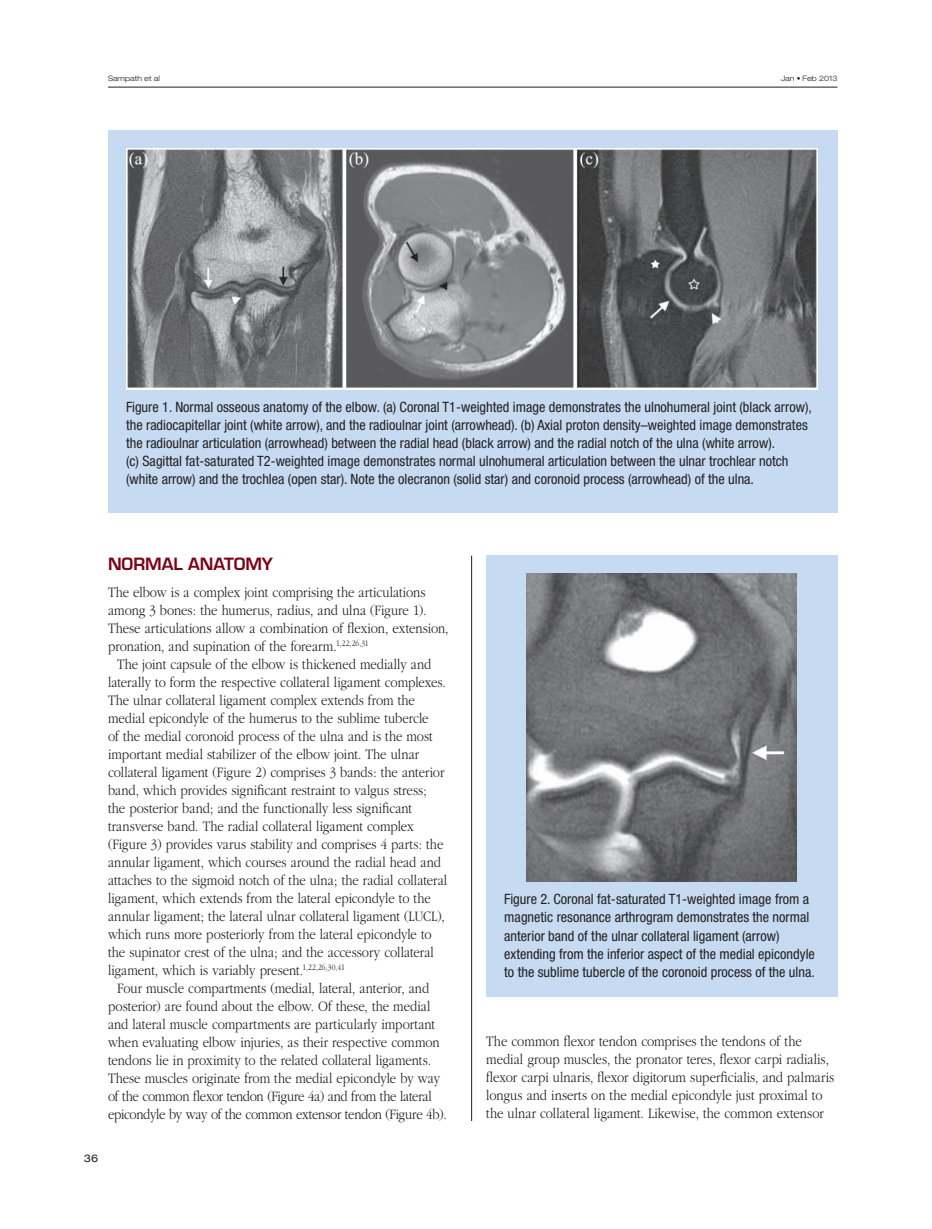
<style>
.page{position:relative;width:932px;height:1229px;background:#fff}
.page>*{position:absolute;margin:0;border:0;box-sizing:border-box;transform-origin:0 0}
.t1{font:600 16.5px "Eurostile";letter-spacing:-.005em;color:#7d0216}
.t2{font:300 15px/18px "Garamond";color:#231f20;scale:.85 1}
.t3{font:300 15px "Garamond";letter-spacing:-.025em;color:#231f20;scale:.85 1}
.t4{font:condensed 14.25px/18px "Helvetica Neue";color:#231f20}
.t5{font:expanded 10.5px "Helvetica Neue";color:#231f20}
.t6{font:300 expanded 7.5px "Helvetica Neue";color:#231f20}
</style>
<div class="page">
<hr style="left:108px;top:87px;width:729px;height:1px;background:#231f20">
<hr style="left:471px;top:555px;width:1px;height:566px;background:#231f20">
<div style="left:108px;top:130px;width:729px;height:383px;background:#c6dbf1"></div>
<img style="left:126px;top:148px;width:691px;height:241px">
<div style="left:486px;top:555px;width:351px;height:442px;background:#c6dbf1"></div>
<img style="left:526px;top:573px;width:270px;height:309px">
<p class="t6" style="left:108px;top:74px;width:53px">Sampath et al</p>
<p class="t6" style="left:781px;top:74px;width:58px">Jan • Feb 2013</p>
<p class="t4" style="left:126px;top:398px;width:687px">Figure 1. Normal osseous anatomy of the elbow. (a) Coronal T1-weighted image demonstrates the ulnohumeral joint (black arrow), the radiocapitellar joint (white arrow), and the radioulnar joint (arrowhead). (b) Axial proton density–weighted image demonstrates the radioulnar articulation (arrowhead) between the radial head (black arrow) and the radial notch of the ulna (white arrow).<br>(c) Sagittal fat-saturated T2-weighted image demonstrates normal ulnohumeral articulation between the ulnar trochlear notch (white arrow) and the trochlea (open star). Note the olecranon (solid star) and coronoid process (arrowhead) of the ulna.</p>
<p class="t1" style="left:108px;top:553px;width:166px">NORMAL ANATOMY</p>
<p class="t2" style="left:108px;top:583px;width:375px">The elbow is a complex joint comprising the articulations</p>
<p class="t2" style="left:108px;top:601px;width:376px">among 3 bones: the humerus, radius, and ulna (Figure 1).</p>
<p class="t2" style="left:108px;top:619px;width:402px">These articulations allow a combination of flexion, extension,</p>
<p class="t2" style="left:108px;top:637px;width:308px">pronation, and supination of the forearm.<sup>1,22,26,31</sup></p>
<p class="t2" style="left:117px;top:655px;width:371px">The joint capsule of the elbow is thickened medially and</p>
<p class="t2" style="left:108px;top:673px;width:399px">laterally to form the respective collateral ligament complexes.</p>
<p class="t2" style="left:108px;top:691px;width:362px">The ulnar collateral ligament complex extends from the</p>
<p class="t2" style="left:108px;top:709px;width:378px">medial epicondyle of the humerus to the sublime tubercle</p>
<p class="t2" style="left:108px;top:727px;width:383px">of the medial coronoid process of the ulna and is the most</p>
<p class="t2" style="left:108px;top:745px;width:367px">important medial stabilizer of the elbow joint. The ulnar</p>
<p class="t2" style="left:108px;top:763px;width:397px">collateral ligament (Figure 2) comprises 3 bands: the anterior</p>
<p class="t2" style="left:108px;top:781px;width:376px">band, which provides significant restraint to valgus stress;</p>
<p class="t2" style="left:108px;top:799px;width:359px">the posterior band; and the functionally less significant</p>
<p class="t2" style="left:108px;top:817px;width:361px">transverse band. The radial collateral ligament complex</p>
<p class="t2" style="left:108px;top:835px;width:396px">(Figure 3) provides varus stability and comprises 4 parts: the</p>
<p class="t2" style="left:108px;top:853px;width:393px">annular ligament, which courses around the radial head and</p>
<p class="t2" style="left:108px;top:871px;width:400px">attaches to the sigmoid notch of the ulna; the radial collateral</p>
<p class="t2" style="left:108px;top:889px;width:381px">ligament, which extends from the lateral epicondyle to the</p>
<p class="t2" style="left:108px;top:907px;width:397px">annular ligament; the lateral ulnar collateral ligament (LUCL),</p>
<p class="t2" style="left:108px;top:925px;width:382px">which runs more posteriorly from the lateral epicondyle to</p>
<p class="t2" style="left:108px;top:943px;width:385px">the supinator crest of the ulna; and the accessory collateral</p>
<p class="t2" style="left:108px;top:961px;width:280px">ligament, which is variably present.<sup>1,22,26,30,41</sup></p>
<p class="t2" style="left:117px;top:979px;width:368px">Four muscle compartments (medial, lateral, anterior, and</p>
<p class="t2" style="left:108px;top:997px;width:380px">posterior) are found about the elbow. Of these, the medial</p>
<p class="t2" style="left:108px;top:1015px;width:386px">and lateral muscle compartments are particularly important</p>
<p class="t2" style="left:108px;top:1033px;width:392px">when evaluating elbow injuries, as their respective common</p>
<p class="t2" style="left:108px;top:1051px;width:381px">tendons lie in proximity to the related collateral ligaments.</p>
<p class="t2" style="left:108px;top:1069px;width:392px">These muscles originate from the medial epicondyle by way</p>
<p class="t3" style="left:108px;top:1088px;width:382px">of the common flexor tendon (Figure 4a) and from the lateral</p>
<p class="t3" style="left:108px;top:1106px;width:400px">epicondyle by way of the common extensor tendon (Figure 4b).</p>
<p class="t5" style="left:84px;top:1151px;width:16px">36</p>
<p class="t4" style="left:504px;top:890px;width:312px">Figure 2. Coronal fat-saturated T1-weighted image from a magnetic resonance arthrogram demonstrates the normal anterior band of the ulnar collateral ligament (arrow) extending from the inferior aspect of the medial epicondyle to the sublime tubercle of the coronoid process of the ulna.</p>
<p class="t2" style="left:486px;top:1032px;width:411px">The common flexor tendon comprises the tendons of the medial group muscles, the pronator teres, flexor carpi radialis, flexor carpi ulnaris, flexor digitorum superficialis, and palmaris longus and inserts on the medial epicondyle just proximal to the ulnar collateral ligament. Likewise, the common extensor</p>
</div>
